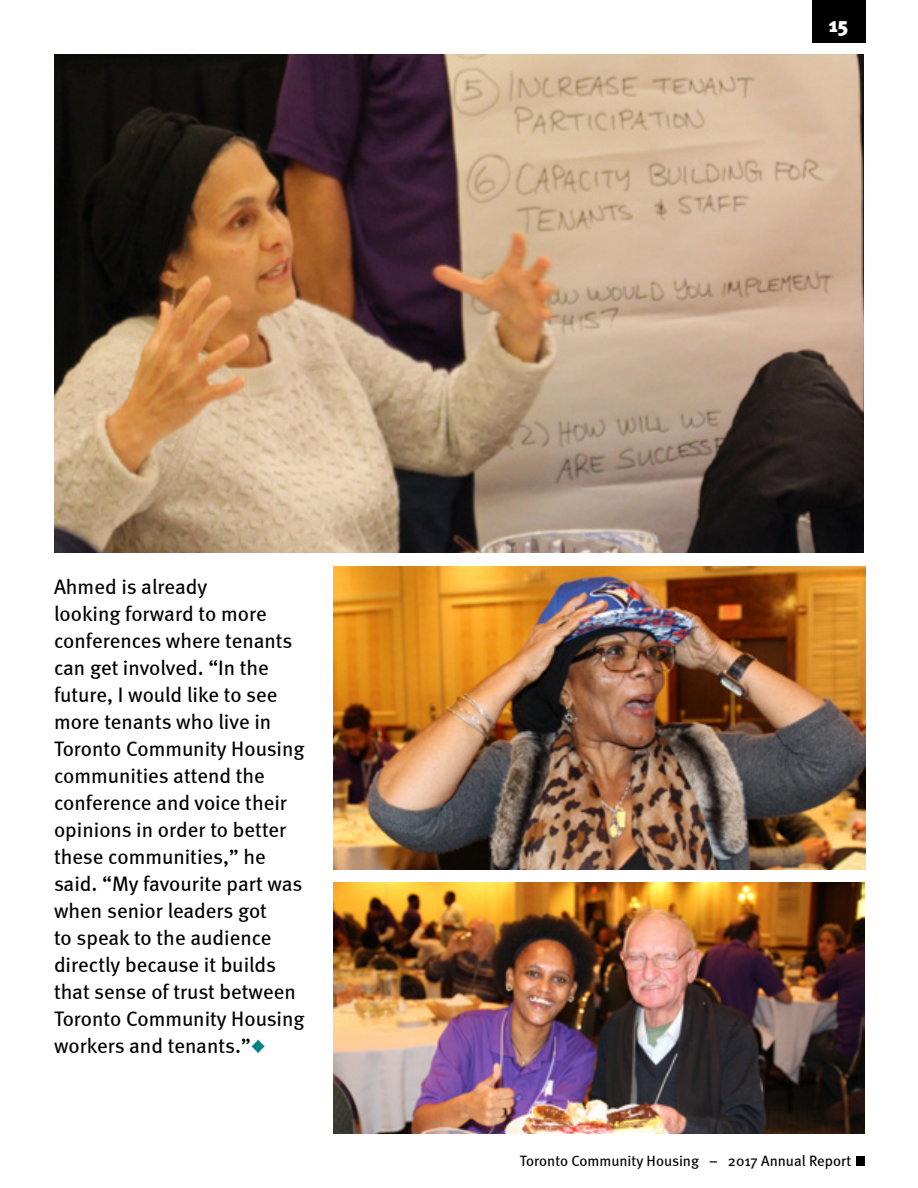
<style>
.page{position:relative;width:918px;height:1188px;background:#fff}
.page>*{position:absolute;margin:0;border:0;box-sizing:border-box;transform-origin:0 0}
.PK_-_body_text_black{font:21px/27px "Meta";color:#000}
.t1{font:900 21px "Meta";color:#fff}
.t2{font:15px "Meta";color:#000}
.s1{font-family:"Arial";font-size:22.5px;color:#008081}
</style>
<div class="page">
<img style="left:54px;top:54px;width:810px;height:499px">
<img style="left:333px;top:567px;width:532px;height:303px">
<img style="left:333px;top:883px;width:532px;height:251px">
<div style="left:812px;top:0;width:53px;height:42px;background:#000"></div>
<div style="left:857px;top:1157px;width:8px;height:9px;background:#000"></div>
<p class="t1" style="left:829px;top:12px;width:21px">15</p>
<p class="PK_-_body_text_black" style="left:54px;top:573px;width:252px">Ahmed is already<br>looking forward to more conferences where tenants can get involved. “In the future, I would like to see more tenants who live in<br>Toronto Community Housing communities attend the conference and voice their opinions in order to better these communities,” he said. “My favourite part was when senior leaders got<br>to speak to the audience directly because it builds that sense of trust between<br>Toronto Community Housing workers and tenants.”<span class="s1">♦</span></p>
<p class="t2" style="left:520px;top:1152px;width:333px">Toronto Community Housing – 2017 Annual Report</p>
</div>
